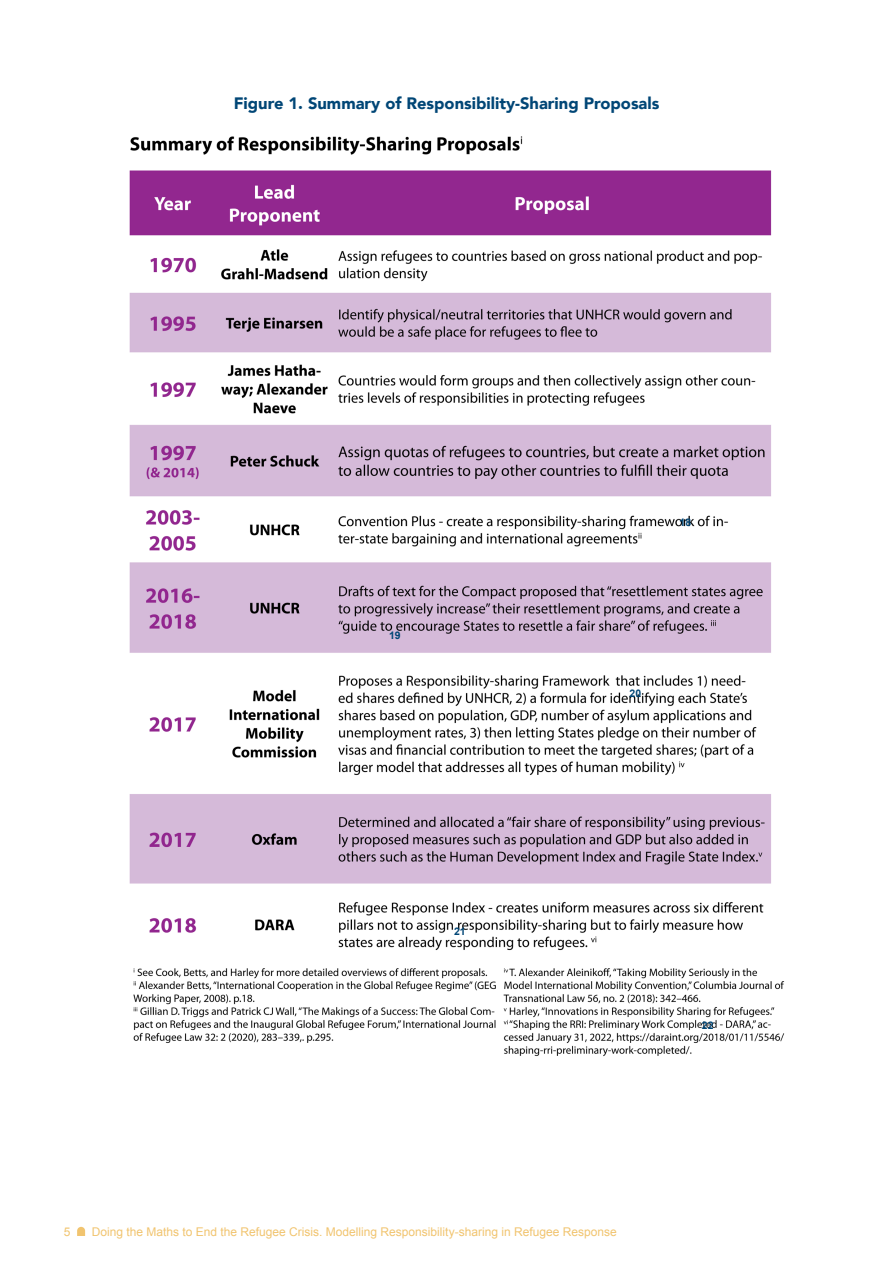
<style>
.page{position:relative;width:893px;height:1263px;background:#fff}
.page>*{position:absolute;margin:0;border:0;box-sizing:border-box;transform-origin:0 0}
.Figure-title{font:900 16.5px "Avenir";color:#004676}
.t1{font:12px "Arial";color:#f1c46f}
.Heading_3{font:700 10.5px "Arial";color:#004676}
</style>
<div class="page">
<svg style="left:77px;top:1227px;width:8px;height:9px"></svg>
<img style="left:129px;top:136px;width:656px;height:921px">
<p class="Figure-title" style="left:234px;top:89px;width:427px">Figure 1. Summary of Responsibility-Sharing Proposals</p>
<p class="Heading_3" style="left:389px;top:628px;width:13px">19</p>
<p class="Heading_3" style="left:679px;top:515px;width:13px">18</p>
<p class="Heading_3" style="left:630px;top:687px;width:13px">20</p>
<p class="Heading_3" style="left:454px;top:925px;width:13px">21</p>
<p class="t1" style="left:64px;top:1224px;width:8px">5</p>
<p class="t1" style="left:92px;top:1224px;width:526px">Doing the Maths to End the Refugee Crisis. Modelling Responsibility-sharing in Refugee Response</p>
<p class="Heading_3" style="left:702px;top:1018px;width:13px">22</p>
</div>
